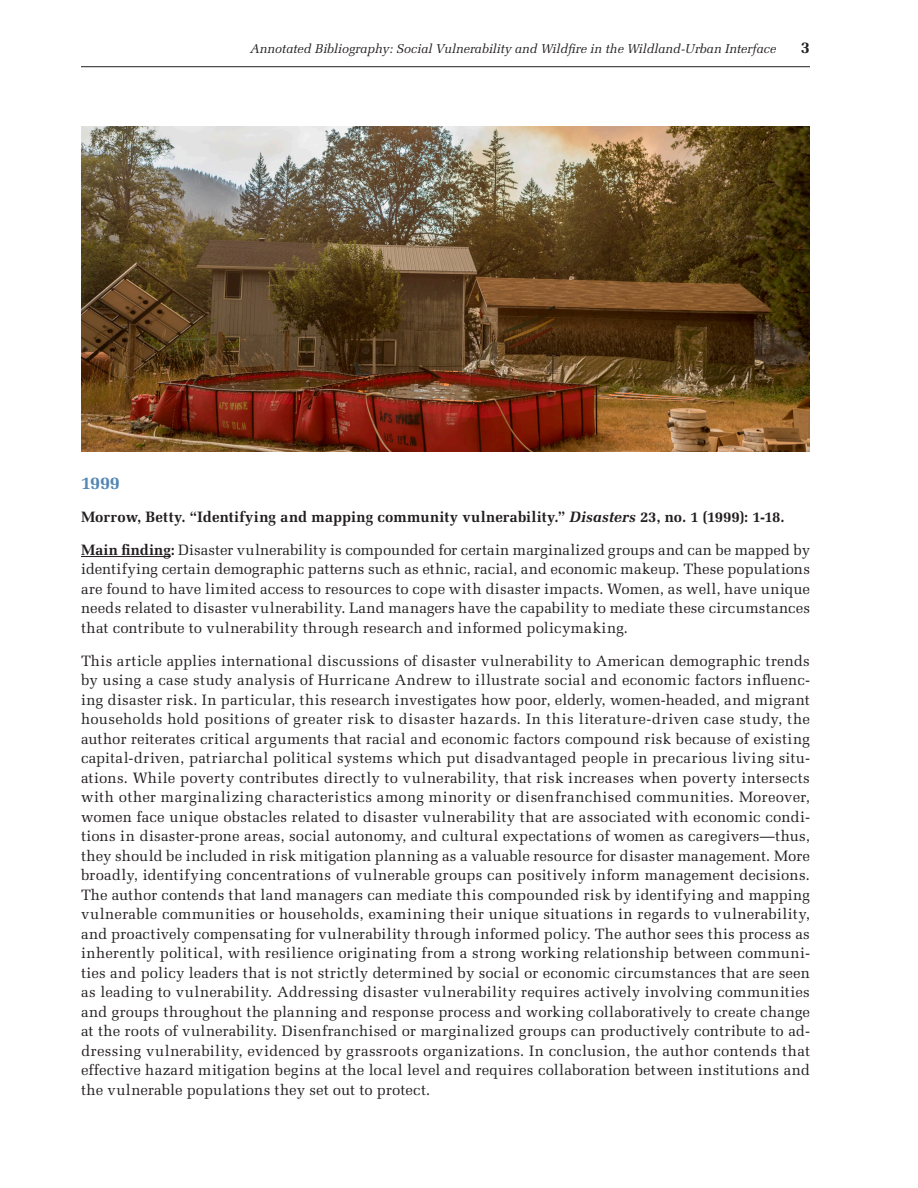
<style>
.page{position:relative;width:918px;height:1188px;background:#fff}
.page>*{position:absolute;margin:0;border:0;box-sizing:border-box;transform-origin:0 0}
.body_text{font:700 18px "Melior";color:#5287b5}
.t1{font:700 16.5px "Melior";color:#231f20}
.body_text-2{font:15px/19.5px "Melior";letter-spacing:.01em;color:#231f20;text-align:justify}
.body_text-3{font:700 15px "Melior";letter-spacing:.005em;color:#231f20}
.t2{font:italic 12.75px "Melior";letter-spacing:-.005em;color:#231f20}
.s1{font-style:italic}
.s2{font-weight:700}
</style>
<div class="page">
<hr style="left:81px;top:66px;width:729px;height:1px;background:#231f20">
<hr style="left:81px;top:556px;width:90px;height:1px;background:#231f20">
<img style="left:81px;top:126px;width:729px;height:325px">
<p class="t2" style="left:250px;top:41px;width:528px">Annotated Bibliography: Social Vulnerability and Wildfire in the Wildland-Urban Interface</p>
<p class="t1" style="left:801px;top:37px;width:11px">3</p>
<p class="body_text" style="left:81px;top:472px;width:40px">1999</p>
<p class="body_text-3" style="left:81px;top:507px;width:705px">Morrow, Betty. “Identifying and mapping community vulnerability.” <span class="s1">Disasters</span> 23, no. 1 (1999): 1-18.</p>
<p class="body_text-2" style="left:81px;top:540px;width:731px"><span class="s2">Main finding:</span> Disaster vulnerability is compounded for certain marginalized groups and can be mapped by identifying certain demographic patterns such as ethnic, racial, and economic makeup. These populations are found to have limited access to resources to cope with disaster impacts. Women, as well, have unique needs related to disaster vulnerability. Land managers have the capability to mediate these circumstances that contribute to vulnerability through research and informed policymaking.</p>
<p class="body_text-2" style="left:81px;top:651px;width:731px">This article applies international discussions of disaster vulnerability to American demographic trends by using a case study analysis of Hurricane Andrew to illustrate social and economic factors influenc&shy;ing disaster risk. In particular, this research investigates how poor, elderly, women-headed, and migrant households hold positions of greater risk to disaster hazards. In this literature-driven case study, the author reiterates critical arguments that racial and economic factors compound risk because of existing capital-driven, patriarchal political systems which put disadvantaged people in precarious living situ&shy;ations. While poverty contributes directly to vulnerability, that risk increases when poverty intersects with other marginalizing characteristics among minority or disenfranchised communities. Moreover, women face unique obstacles related to disaster vulnerability that are associated with economic condi&shy;tions in disaster-prone areas, social autonomy, and cultural expectations of women as caregivers—thus, they should be included in risk mitigation planning as a valuable resource for disaster management. More broadly, identifying concentrations of vulnerable groups can positively inform management decisions.<br>The author contends that land managers can mediate this compounded risk by identifying and mapping vulnerable communities or households, examining their unique situations in regards to vulnerability, and proactively compensating for vulnerability through informed policy. The author sees this process as inherently political, with resilience originating from a strong working relationship between communi&shy;ties and policy leaders that is not strictly determined by social or economic circumstances that are seen as leading to vulnerability. Addressing disaster vulnerability requires actively involving communities and groups throughout the planning and response process and working collaboratively to create change at the roots of vulnerability. Disenfranchised or marginalized groups can productively contribute to ad&shy;dressing vulnerability, evidenced by grassroots organizations. In conclusion, the author contends that effective hazard mitigation begins at the local level and requires collaboration between institutions and the vulnerable populations they set out to protect.</p>
</div>
